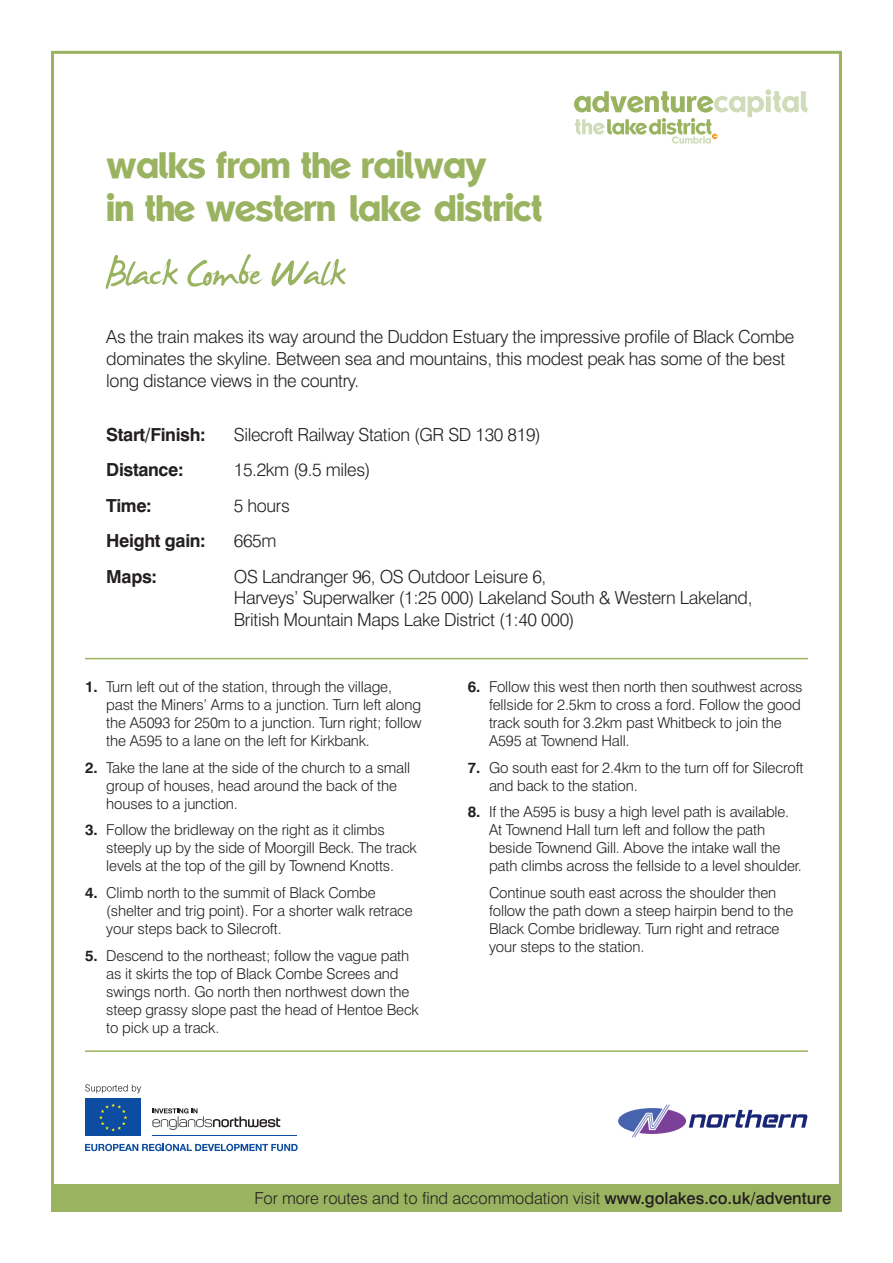
<style>
.page{position:relative;width:893px;height:1263px;background:#fff}
.page>*{position:absolute;margin:0;border:0;box-sizing:border-box;transform-origin:0 0}
.t1{font:36px/43.2px "Cumbria Display";letter-spacing:-.02em;color:#99b361}
.t2{font:300 18px/21.6px "Swiss 721 BT";letter-spacing:-.02em;color:#231f20}
.t3{font:700 18px "Swiss 721 BT";letter-spacing:-.02em;color:#231f20}
.t4{font:300 16.5px "Swiss 721 BT";color:#231f20}
.t5{font:300 15px/18px "Swiss 721 BT";letter-spacing:-.01em;color:#231f20}
.s1{font-weight:700}
.s2{font-weight:500}
</style>
<div class="page">
<div style="left:51px;top:1184px;width:791px;height:28px;background:#99b361"></div>
<hr style="left:85px;top:1050px;width:723px;height:2px;background:#99b361">
<svg style="left:574px;top:89px;width:234px;height:55px"></svg>
<svg style="left:85px;top:1084px;width:56px;height:9px"></svg>
<svg style="left:152px;top:1108px;width:128px;height:22px"></svg>
<svg style="left:85px;top:1144px;width:213px;height:7px"></svg>
<hr style="left:152px;top:1135px;width:145px;height:1px;background:#0d4da1">
<div style="left:85px;top:1099px;width:56px;height:37px;background:#0d4da1"></div>
<svg style="left:99px;top:1103px;width:28px;height:28px"></svg>
<hr style="left:85px;top:658px;width:723px;height:1px;background:#99b361">
<svg style="left:618px;top:1104px;width:189px;height:33px"></svg>
<svg style="left:106px;top:254px;width:240px;height:35px"></svg>
<p class="t1" style="left:106px;top:145px;width:438px">walks from the railway<br>in the western lake district</p>
<p class="t2" style="left:106px;top:326px;width:690px">As the train makes its way around the Duddon Estuary the impressive profile of Black Combe dominates the skyline. Between sea and mountains, this modest peak has some of the best long distance views in the country.</p>
<p class="t3" style="left:106px;top:423px;width:101px">Start/Finish:</p>
<p class="t2" style="left:234px;top:423px;width:309px">Silecroft Railway Station (GR SD 130 819)</p>
<p class="t3" style="left:106px;top:459px;width:79px">Distance:</p>
<p class="t2" style="left:234px;top:459px;width:138px">15.2km (9.5 miles)</p>
<p class="t3" style="left:106px;top:494px;width:47px">Time:</p>
<p class="t2" style="left:234px;top:494px;width:58px">5 hours</p>
<p class="t3" style="left:106px;top:530px;width:101px">Height gain:</p>
<p class="t2" style="left:234px;top:530px;width:44px">665m</p>
<p class="t3" style="left:106px;top:565px;width:52px">Maps:</p>
<p class="t2" style="left:234px;top:565px;width:520px">OS Landranger 96, OS Outdoor Leisure 6,<br>Harveys’ Superwalker (1:25 000) Lakeland South &amp; Western Lakeland,<br>British Mountain Maps Lake District (1:40 000)</p>
<p class="t5" style="left:106px;top:678px;width:317px;text-indent:-21px"><span class="s1">1.</span> Turn left out of the station, through the village, past the Miners’ Arms to a junction. Turn left along the A5093 for 250m to a junction. Turn right; follow the A595 to a lane on the left for Kirkbank.</p>
<p class="t5" style="left:106px;top:758px;width:305px;text-indent:-21px"><span class="s1">2.</span> Take the lane at the side of the church to a small group of houses, head around the back of the houses to a junction.</p>
<p class="t5" style="left:106px;top:821px;width:312px;text-indent:-21px"><span class="s1">3.</span> Follow the bridleway on the right as it climbs steeply up by the side of Moorgill Beck. The track levels at the top of the gill by Townend Knotts.</p>
<p class="t5" style="left:106px;top:883px;width:308px;text-indent:-21px"><span class="s1">4.</span> Climb north to the summit of Black Combe (shelter and trig point). For a shorter walk retrace your steps back to Silecroft.</p>
<p class="t5" style="left:106px;top:946px;width:314px;text-indent:-21px"><span class="s1">5.</span> Descend to the northeast; follow the vague path as it skirts the top of Black Combe Screes and swings north. Go north then northwest down the steep grassy slope past the head of Hentoe Beck to pick up a track.</p>
<p class="t5" style="left:489px;top:678px;width:315px;text-indent:-21px"><span class="s1">6.</span> Follow this west then north then southwest across fellside for 2.5km to cross a ford. Follow the good track south for 3.2km past Whitbeck to join the A595 at Townend Hall.</p>
<p class="t5" style="left:489px;top:758px;width:316px;text-indent:-21px"><span class="s1">7.</span> Go south east for 2.4km to the turn off for Silecroft and back to the station.</p>
<p class="t5" style="left:489px;top:803px;width:314px;text-indent:-21px"><span class="s1">8.</span> If the A595 is busy a high level path is available.<br>At Townend Hall turn left and follow the path beside Townend Gill. Above the intake wall the path climbs across the fellside to a level shoulder.</p>
<p class="t5" style="left:489px;top:883px;width:306px">Continue south east across the shoulder then follow the path down a steep hairpin bend to the Black Combe bridleway. Turn right and retrace your steps to the station.</p>
<p class="t4" style="left:254px;top:1187px;width:578px">For more routes and to find accommodation visit <span class="s2">www.golakes.co.uk/adventure</span></p>
</div>
